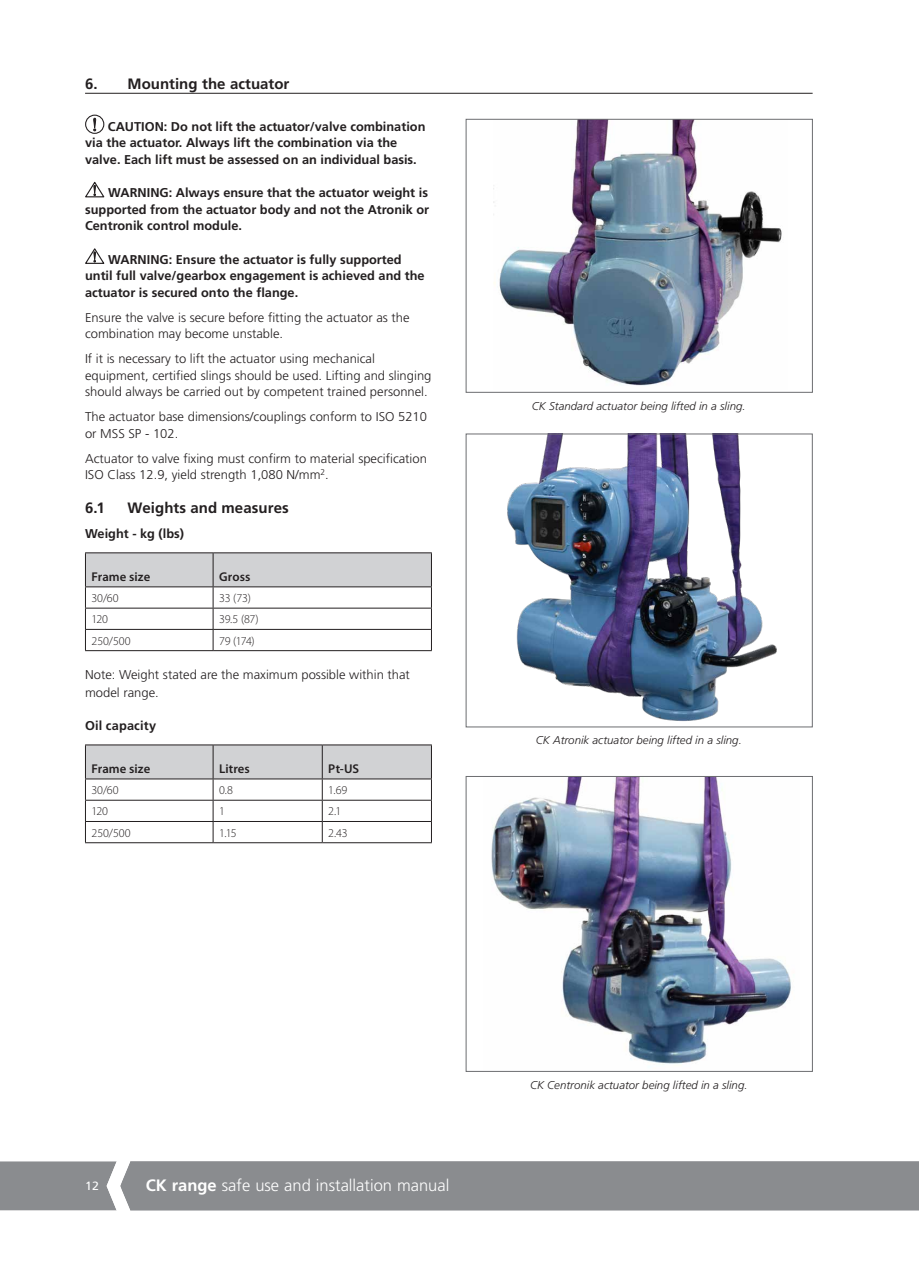
<style>
.page{position:relative;width:919px;height:1263px;background:#fff}
.page>*{position:absolute;margin:0;border:0;box-sizing:border-box;transform-origin:0 0}
.t1{font:300 16.5px "Frutiger LT Std";color:#fff}
.t2{font:700 15px "Frutiger LT Std";color:#231f20}
.t3{font:300 12.75px/16.5px "Frutiger LT Std";color:#231f20}
.t4{font:700 12.75px/16.5px "Frutiger LT Std";color:#231f20}
.t5{font:600 12.75px "Myriad Pro";letter-spacing:.005em;color:#231f20}
.t6{font:300 12px "Myriad Pro";letter-spacing:-.005em;color:#231f20}
.t7{font:12px "Frutiger LT Std";color:#fff}
.t8{font:italic 300 11.25px "Frutiger LT Std";color:#231f20}
.s1{font-weight:700}
</style>
<div class="page">
<hr style="left:85px;top:93px;width:727px;height:1px;background:#231f20">
<div style="left:85px;top:115px;width:19px;height:19px;border:1px solid #231f20;border-radius:50%"></div>
<svg style="left:93px;top:115px;width:4px;height:17px"></svg>
<svg style="left:85px;top:182px;width:19px;height:15px"></svg>
<svg style="left:85px;top:248px;width:19px;height:16px"></svg>
<svg style="left:85px;top:553px;width:347px;height:97px"></svg>
<hr style="left:85px;top:650px;width:128px;height:1px;background:#231f20">
<hr style="left:213px;top:650px;width:219px;height:1px;background:#231f20">
<hr style="left:85px;top:552px;width:128px;height:1px;background:#231f20">
<hr style="left:85px;top:553px;width:1px;height:33px;background:#231f20">
<hr style="left:213px;top:552px;width:219px;height:1px;background:#231f20">
<hr style="left:213px;top:553px;width:1px;height:33px;background:#231f20">
<hr style="left:431px;top:553px;width:1px;height:33px;background:#231f20">
<hr style="left:85px;top:586px;width:128px;height:1px;background:#231f20">
<hr style="left:213px;top:586px;width:219px;height:1px;background:#231f20">
<svg style="left:85px;top:745px;width:347px;height:97px"></svg>
<hr style="left:85px;top:842px;width:128px;height:1px;background:#231f20">
<hr style="left:213px;top:842px;width:109px;height:1px;background:#231f20">
<hr style="left:322px;top:842px;width:110px;height:1px;background:#231f20">
<hr style="left:85px;top:744px;width:128px;height:1px;background:#231f20">
<hr style="left:85px;top:745px;width:1px;height:33px;background:#231f20">
<hr style="left:213px;top:744px;width:109px;height:1px;background:#231f20">
<hr style="left:213px;top:745px;width:1px;height:33px;background:#231f20">
<hr style="left:322px;top:744px;width:110px;height:1px;background:#231f20">
<hr style="left:322px;top:745px;width:1px;height:33px;background:#231f20">
<hr style="left:431px;top:745px;width:1px;height:33px;background:#231f20">
<hr style="left:85px;top:778px;width:128px;height:1px;background:#231f20">
<hr style="left:213px;top:778px;width:109px;height:1px;background:#231f20">
<hr style="left:322px;top:778px;width:110px;height:1px;background:#231f20">
<img style="left:494px;top:121px;width:288px;height:265px">
<div style="left:466px;top:119px;width:346px;height:274px;border:1px solid #6c6d70"></div>
<img style="left:507px;top:436px;width:270px;height:285px">
<div style="left:466px;top:434px;width:346px;height:293px;border:1px solid #6c6d70"></div>
<img style="left:491px;top:778px;width:300px;height:286px">
<div style="left:466px;top:776px;width:346px;height:295px;border:1px solid #6c6d70"></div>
<div style="left:0;top:1161px;width:918px;height:49px;background:#8a8c8f"></div>
<p class="t2" style="left:85px;top:75px;width:206px">6. Mounting the actuator</p>
<p class="t4" style="left:85px;top:118px;width:342px;text-indent:23px">CAUTION: Do not lift the actuator/valve combination via the actuator. Always lift the combination via the valve. Each lift must be assessed on an individual basis.</p>
<p class="t4" style="left:85px;top:185px;width:345px;text-align:justify;text-indent:23px">WARNING: Always ensure that the actuator weight is supported from the actuator body and not the Atronik or Centronik control module.</p>
<p class="t4" style="left:85px;top:251px;width:341px;text-indent:23px">WARNING: Ensure the actuator is fully supported until full valve/gearbox engagement is achieved and the actuator is secured onto the flange.</p>
<p class="t3" style="left:85px;top:309px;width:326px">Ensure the valve is secure before fitting the actuator as the combination may become unstable.</p>
<p class="t3" style="left:85px;top:351px;width:348px">If it is necessary to lift the actuator using mechanical equipment, certified slings should be used. Lifting and slinging should always be carried out by competent trained personnel.</p>
<p class="t3" style="left:85px;top:409px;width:343px">The actuator base dimensions/couplings conform to ISO 5210 or MSS SP - 102.</p>
<p class="t3" style="left:85px;top:450px;width:343px">Actuator to valve fixing must confirm to material specification<br>ISO Class 12.9, yield strength 1,080 N/mm<sup>2</sup>.</p>
<p class="t2" style="left:85px;top:499px;width:21px">6.1</p>
<p class="t2" style="left:128px;top:499px;width:163px">Weights and measures</p>
<p class="t4" style="left:85px;top:525px;width:100px">Weight - kg (lbs)</p>
<p class="t5" style="left:91px;top:569px;width:60px">Frame size</p>
<p class="t5" style="left:219px;top:569px;width:33px">Gross</p>
<p class="t6" style="left:91px;top:591px;width:29px">30/60</p>
<p class="t6" style="left:219px;top:591px;width:33px">33 (73)</p>
<p class="t6" style="left:91px;top:613px;width:18px">120</p>
<p class="t6" style="left:219px;top:613px;width:41px">39.5 (87)</p>
<p class="t6" style="left:91px;top:634px;width:41px">250/500</p>
<p class="t6" style="left:219px;top:634px;width:37px">79 (174)</p>
<p class="t3" style="left:85px;top:666px;width:326px;line-height:17.2px">Note: Weight stated are the maximum possible within that model range.</p>
<p class="t4" style="left:85px;top:717px;width:73px">Oil capacity</p>
<p class="t5" style="left:91px;top:762px;width:60px">Frame size</p>
<p class="t5" style="left:219px;top:762px;width:32px">Litres</p>
<p class="t5" style="left:328px;top:762px;width:32px">Pt-US</p>
<p class="t6" style="left:91px;top:783px;width:29px">30/60</p>
<p class="t6" style="left:219px;top:783px;width:16px">0.8</p>
<p class="t6" style="left:328px;top:783px;width:21px">1.69</p>
<p class="t6" style="left:91px;top:805px;width:18px">120</p>
<p class="t6" style="left:219px;top:805px;width:7px">1</p>
<p class="t6" style="left:328px;top:805px;width:15px">2.1</p>
<p class="t6" style="left:91px;top:826px;width:41px">250/500</p>
<p class="t6" style="left:219px;top:826px;width:19px">1.15</p>
<p class="t6" style="left:328px;top:826px;width:21px">2.43</p>
<p class="t8" style="left:532px;top:399px;width:215px">CK Standard actuator being lifted in a sling.</p>
<p class="t8" style="left:535px;top:734px;width:207px">CK Atronik actuator being lifted in a sling.</p>
<p class="t7" style="left:85px;top:1179px;width:15px">12</p>
<p class="t1" style="left:146px;top:1176px;width:305px"><span class="s1">CK range</span> safe use and installation manual</p>
<p class="t8" style="left:530px;top:1078px;width:219px">CK Centronik actuator being lifted in a sling.</p>
</div>
